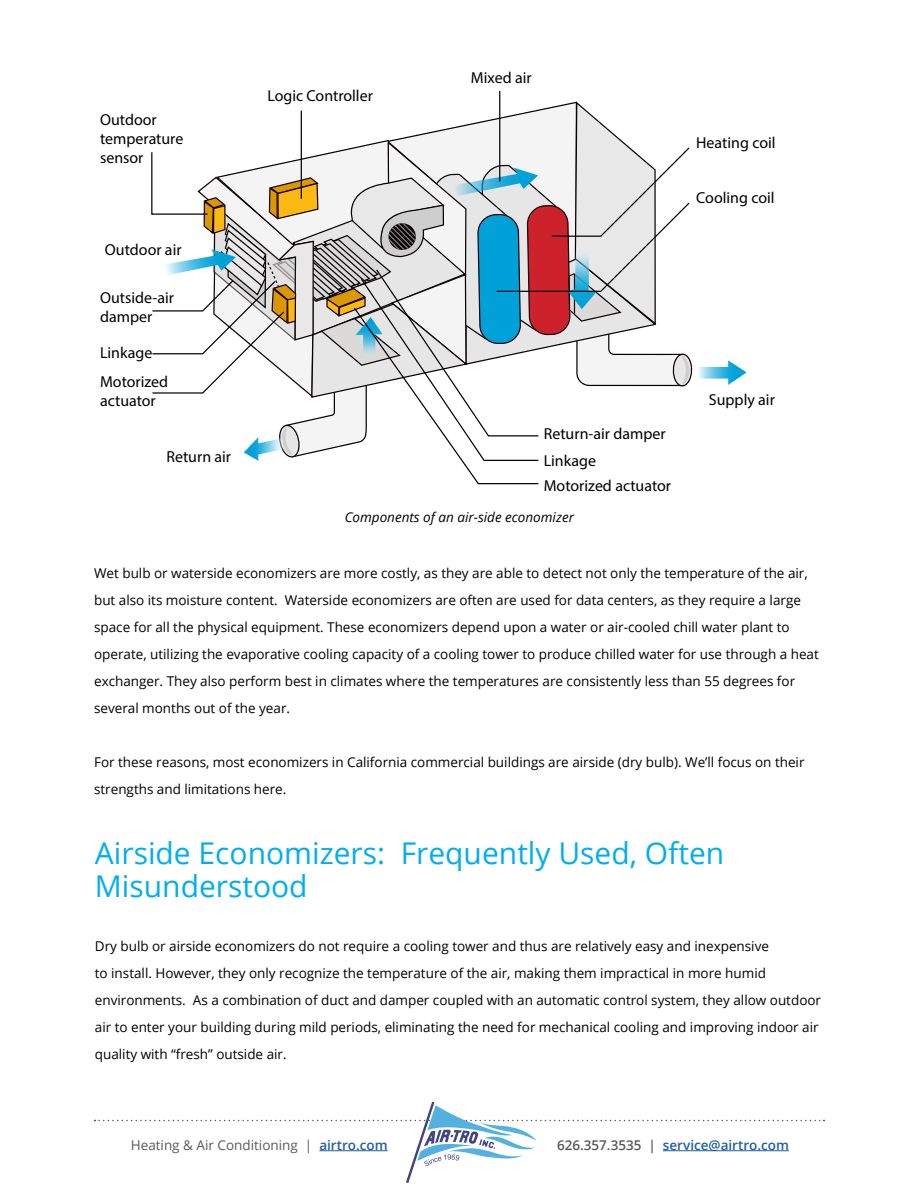
<style>
.page{position:relative;width:918px;height:1188px;background:#fff}
.page>*{position:absolute;margin:0;border:0;box-sizing:border-box;transform-origin:0 0}
.t1{font:30px/33px "Open Sans";color:#00aeef}
.t2{font:condensed 15.9px/19px "Eurostile LT Std";color:#000}
.t3{font:13.5px/27px "Open Sans";color:#000}
.t4{font:13.5px "Open Sans";color:#58595b}
.t5{font:italic 13.5px "Open Sans";color:#000}
.t6{font:600 13.5px "Open Sans";color:#215e9e}
.s1{font-weight:600;color:#215e9e}
.s2{color:#58595b}
</style>
<div class="page">
<svg style="left:94px;top:1102px;width:731px;height:81px"></svg>
<hr style="left:499px;top:91px;width:1px;height:91px;background:#000">
<svg style="left:151px;top:101px;width:596px;height:384px"></svg>
<p class="t2" style="left:100px;top:110px;width:85px">Outdoor temperature sensor</p>
<p class="t2" style="left:105px;top:240px;width:78px">Outdoor air</p>
<p class="t2" style="left:100px;top:288px;width:76px">Outside-air damper</p>
<p class="t2" style="left:100px;top:338px;width:70px;line-height:28.5px">Linkage<br>Motorized</p>
<p class="t2" style="left:100px;top:391px;width:57px">actuator</p>
<p class="t2" style="left:166px;top:447px;width:66px">Return air</p>
<p class="t2" style="left:267px;top:85px;width:107px">Logic Controller</p>
<p class="t2" style="left:471px;top:67px;width:62px">Mixed air</p>
<p class="t2" style="left:696px;top:133px;width:81px">Heating coil</p>
<p class="t2" style="left:696px;top:188px;width:80px">Cooling coil</p>
<p class="t2" style="left:544px;top:420px;width:123px;line-height:27px">Return-air damper<br>Linkage</p>
<p class="t2" style="left:544px;top:476px;width:129px">Motorized actuator</p>
<p class="t5" style="left:345px;top:508px;width:231px">Components of an air-side economizer</p>
<p class="t2" style="left:709px;top:390px;width:67px">Supply air</p>
<p class="t3" style="left:94px;top:559px;width:726px">Wet bulb or waterside economizers are more costly, as they are able to detect not only the temperature of the air, but also its moisture content. Waterside economizers are often are used for data centers, as they require a large space for all the physical equipment. These economizers depend upon a water or air-cooled chill water plant to operate, utilizing the evaporative cooling capacity of a cooling tower to produce chilled water for use through a heat exchanger. They also perform best in climates where the temperatures are consistently less than 55 degrees for several months out of the year.</p>
<p class="t3" style="left:94px;top:748px;width:712px">For these reasons, most economizers in California commercial buildings are airside (dry bulb). We’ll focus on their strengths and limitations here.</p>
<h2 class="t1" style="left:95px;top:836px;width:631px">Airside Economizers: Frequently Used, Often<br>Misunderstood</h2>
<p class="t3" style="left:95px;top:932px;width:728px">Dry bulb or airside economizers do not require a cooling tower and thus are relatively easy and inexpensive<br>to install. However, they only recognize the temperature of the air, making them impractical in more humid environments. As a combination of duct and damper coupled with an automatic control system, they allow outdoor air to enter your building during mild periods, eliminating the need for mechanical cooling and improving indoor air quality with “fresh” outside air.</p>
<p class="t4" style="left:131px;top:1136px;width:258px">Heating &amp; Air Conditioning | <span class="s1">airtro.com</span></p>
<p class="t6" style="left:557px;top:1136px;width:234px"><span class="s2">626.357.3535 |</span> service@airtro.com</p>
</div>
